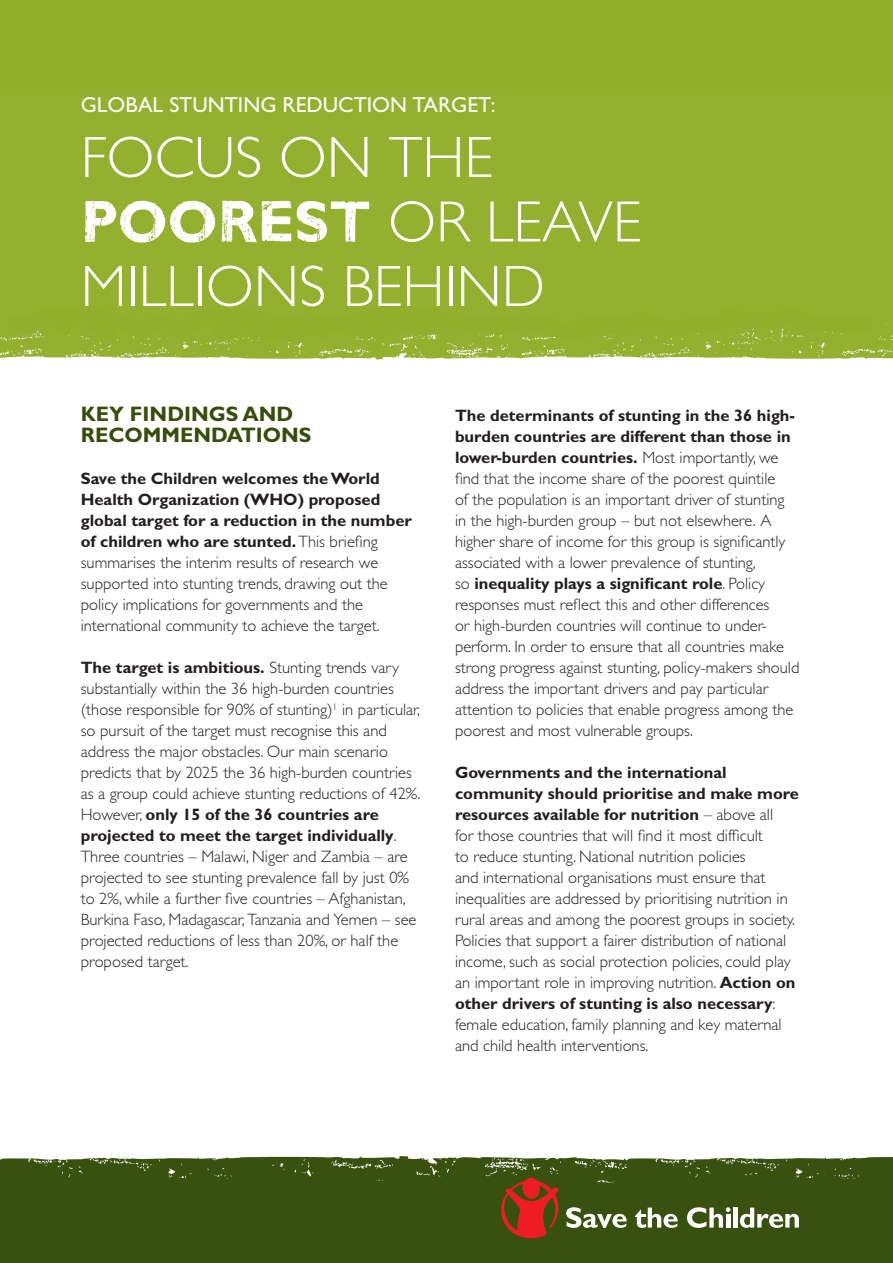
<style>
.page{position:relative;width:893px;height:1263px;background:#fff}
.page>*{position:absolute;margin:0;border:0;box-sizing:border-box;transform-origin:0 0}
.t1{font:300 58.5px/64.5px "Gill Sans";color:#fff}
.Subtitle{font:21.75px "Gill Sans";color:#fff}
.A_head{font:700 21px/21px "Gill Sans";color:#364e0b}
.Body_text{font:300 16.5px/21px "Gill Sans";color:#231f20}
.s1{font-family:"Gill Sans Woodblock";font-weight:700}
.s2{font-weight:700}
</style>
<div class="page">
<div style="left:0;top:88px;width:893px;height:272px;background:#93b02e"></div>
<div style="left:0;top:1156px;width:893px;height:107px;background:#39510e"></div>
<svg style="left:635px;top:1207px;width:43px;height:21px"></svg>
<svg style="left:687px;top:1207px;width:43px;height:21px"></svg>
<div style="left:733px;top:1207px;width:5px;height:20px;background:#fff"></div>
<svg style="left:740px;top:1207px;width:59px;height:21px"></svg>
<svg style="left:501px;top:1177px;width:126px;height:62px;background:#705123"></svg>
<div style="left:0;top:0;width:893px;height:88px;background:#92af2a"></div>
<p class="Subtitle" style="left:81px;top:93px;width:416px">GLOBAL STUNTING REDUCTION TARGET:</p>
<p class="t1" style="left:81px;top:125px;width:562px">FOCUS ON THE<br><span class="s1">POOREST</span> OR LEAVE<br>MILLIONS BEHIND</p>
<p class="A_head" style="left:81px;top:403px;width:232px">KEY FINDINGS AND<br>RECOMMENDATIONS</p>
<p class="Body_text" style="left:81px;top:468px;width:333px"><span class="s2">Save the Children welcomes the World Health Organization (WHO) proposed global target for a reduction in the number of children who are stunted.</span> This briefing summarises the interim results of research we supported into stunting trends, drawing out the policy implications for governments and the international community to achieve the target.</p>
<p class="Body_text" style="left:81px;top:657px;width:341px"><span class="s2">The target is ambitious.</span> Stunting trends vary substantially within the 36 high-burden countries (those responsible for 90% of stunting)<sup>1</sup> in particular, so pursuit of the target must recognise this and address the major obstacles. Our main scenario predicts that by 2025 the 36 high-burden countries as a group could achieve stunting reductions of 42%.<br>However, <span class="s2">only 15 of the 36 countries are projected to meet the target individually</span>.<br>Three countries – Malawi, Niger and Zambia – are projected to see stunting prevalence fall by just 0% to 2%, while a further five countries – Afghanistan, Burkina Faso, Madagascar, Tanzania and Yemen – see projected reductions of less than 20%, or half the proposed target.</p>
<p class="Body_text" style="left:455px;top:405px;width:346px"><span class="s2">The determinants of stunting in the 36 high&shy;burden countries are different than those in lower-burden countries.</span> Most importantly, we find that the income share of the poorest quintile<br>of the population is an important driver of stunting in the high-burden group – but not elsewhere. A higher share of income for this group is significantly associated with a lower prevalence of stunting,<br>so <span class="s2">inequality plays a significant role</span>. Policy responses must reflect this and other differences<br>or high-burden countries will continue to under&shy;perform. In order to ensure that all countries make strong progress against stunting, policy-makers should address the important drivers and pay particular attention to policies that enable progress among the poorest and most vulnerable groups.</p>
<p class="Body_text" style="left:455px;top:762px;width:345px"><span class="s2">Governments and the international community should prioritise and make more resources available for nutrition</span> – above all<br>for those countries that will find it most difficult<br>to reduce stunting. National nutrition policies<br>and international organisations must ensure that inequalities are addressed by prioritising nutrition in rural areas and among the poorest groups in society.<br>Policies that support a fairer distribution of national income, such as social protection policies, could play an important role in improving nutrition. <span class="s2">Action on other drivers of stunting is also necessary</span>: female education, family planning and key maternal and child health interventions.</p>
</div>
